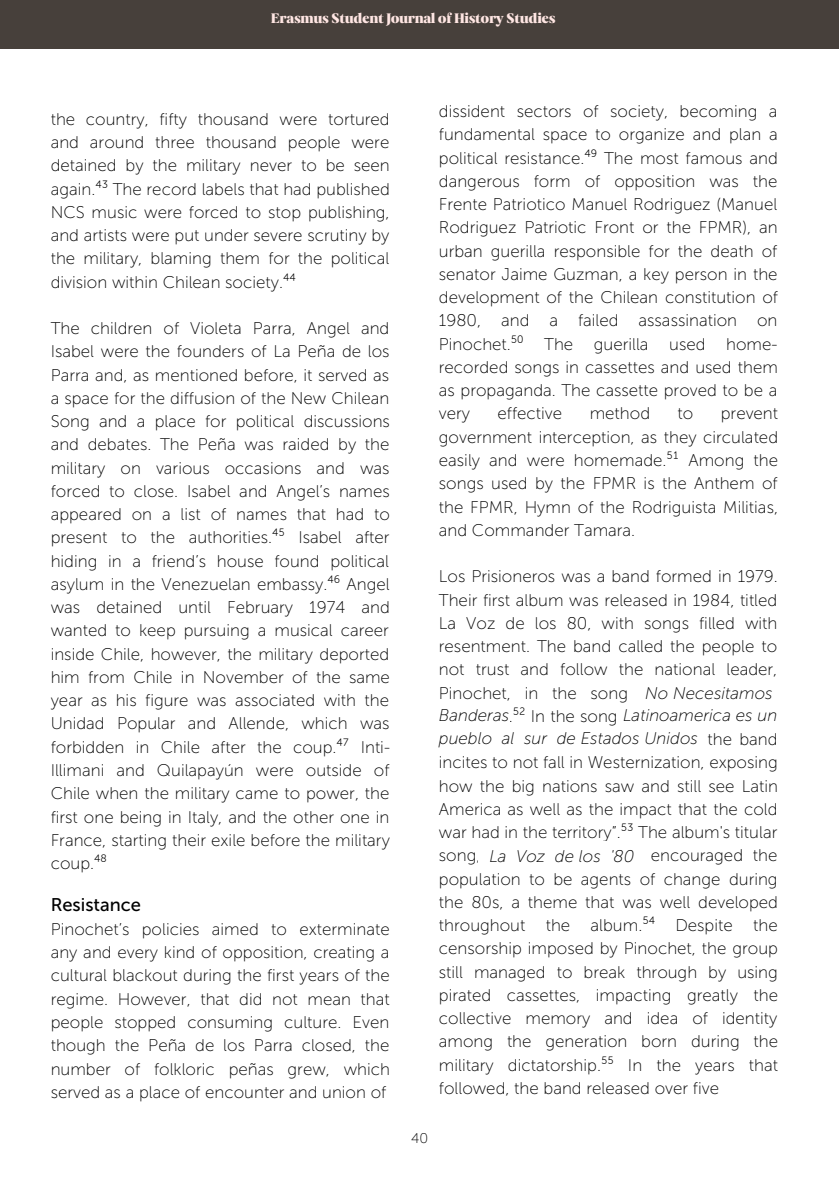
<style>
.page{position:relative;width:839px;height:1191px;background:#fff}
.page>*{position:absolute;margin:0;border:0;box-sizing:border-box;transform-origin:0 0}
.t1{font:18.4px "Museo Sans 500";color:#000}
.t2{font:17px/23.2px "Museo Sans 100";color:#000;text-align:justify}
.t3{font:italic 17px "Museo Sans 100";color:#000}
.t4{font:14px "Carelia Upright";letter-spacing:-.03em;color:#ffe6e3}
.t5{font:14px "Museo Sans 100";color:#000}
.s1{font-style:normal}
</style>
<div class="page">
<div style="left:0;top:0;width:838px;height:48px;background:#47403b"></div>
<p class="t4" style="left:271px;top:10px;width:286px">Erasmus Student Journal of History Studies</p>
<p class="t2" style="left:51px;top:107px;width:341px">the country, fifty thousand were tortured and around three thousand people were detained by the military never to be seen again.⁴³ The record labels that had published NCS music were forced to stop publishing, and artists were put under severe scrutiny by the military, blaming them for the political division within Chilean society.⁴⁴</p>
<p class="t2" style="left:51px;top:317px;width:341px">The children of Violeta Parra, Angel and Isabel were the founders of La Peña de los Parra and, as mentioned before, it served as a space for the diffusion of the New Chilean Song and a place for political discussions and debates. The Peña was raided by the military on various occasions and was forced to close. Isabel and Angel’s names appeared on a list of names that had to present to the authorities.⁴⁵ Isabel after hiding in a friend’s house found political asylum in the Venezuelan embassy.⁴⁶ Angel was detained until February 1974 and wanted to keep pursuing a musical career inside Chile, however, the military deported him from Chile in November of the same year as his figure was associated with the Unidad Popular and Allende, which was forbidden in Chile after the coup.⁴⁷ Inti-Illimani and Quilapayún were outside of Chile when the military came to power, the first one being in Italy, and the other one in France, starting their exile before the military coup.⁴⁸</p>
<p class="t1" style="left:51px;top:893px;width:92px">Resistance</p>
<p class="t2" style="left:51px;top:918px;width:341px">Pinochet’s policies aimed to exterminate any and every kind of opposition, creating a cultural blackout during the first years of the regime. However, that did not mean that people stopped consuming culture. Even though the Peña de los Parra closed, the number of folkloric peñas grew, which served as a place of encounter and union of</p>
<p class="t2" style="left:439px;top:100px;width:341px">dissident sectors of society, becoming a fundamental space to organize and plan a political resistance.⁴⁹ The most famous and dangerous form of opposition was the Frente Patriotico Manuel Rodriguez (Manuel Rodriguez Patriotic Front or the FPMR), an urban guerilla responsible for the death of senator Jaime Guzman, a key person in the development of the Chilean constitution of 1980, and a failed assassination on Pinochet.⁵⁰ The guerilla used home&shy;recorded songs in cassettes and used them as propaganda. The cassette proved to be a very</p>
<p class="t2" style="left:497px;top:402px;width:66px">effective</p>
<p class="t2" style="left:589px;top:402px;width:62px">method</p>
<p class="t2" style="left:677px;top:402px;width:17px">to</p>
<p class="t2" style="left:439px;top:402px;width:341px;text-indent:282px">prevent government interception, as they circulated easily and were homemade.⁵¹ Among the songs used by the FPMR is the Anthem of the FPMR, Hymn of the Rodriguista Militias, and Commander Tamara.</p>
<p class="t2" style="left:439px;top:565px;width:340px">Los Prisioneros was a band formed in 1979.</p>
<p class="t2" style="left:439px;top:588px;width:340px">Their first album was released in 1984, titled</p>
<p class="t2" style="left:439px;top:611px;width:340px">La Voz de los 80, with songs filled with</p>
<p class="t2" style="left:439px;top:635px;width:340px">resentment. The band called the people to</p>
<p class="t2" style="left:439px;top:658px;width:340px">not trust and follow the national leader,</p>
<p class="t2" style="left:439px;top:681px;width:340px">Pinochet, in the song No Necesitamos</p>
<p class="t3" style="left:439px;top:705px;width:340px">Banderas<span class="s1">.⁵² In the song</span> Latinoamerica es un</p>
<p class="t2" style="left:499px;top:728px;width:137px">al sur de Estados</p>
<p class="t3" style="left:645px;top:683px;width:129px">No Necesitamos</p>
<p class="t3" style="left:439px;top:728px;width:261px">pueblo al sur de Estados Unidos</p>
<p class="t2" style="left:439px;top:728px;width:340px;text-indent:250px">s, the band incites to not fall in Westernization, exposing how the big nations saw and still see Latin America as well as the impact that the cold war had in the territory”.⁵³ The album's titular song,</p>
<p class="t2" style="left:439px;top:844px;width:341px;text-indent:146px">los ‘80 encouraged the population to be agents of change during the 80s, a theme that was well developed throughout the album.⁵⁴ Despite the censorship imposed by Pinochet, the group still managed to break through by using pirated cassettes, impacting greatly the collective memory and idea of identity among the generation born during the military dictatorship.⁵⁵ In the years that followed, the band released over five</p>
<p class="t3" style="left:489px;top:846px;width:146px">La Voz de los '80</p>
<p class="t5" style="left:411px;top:1129px;width:18px">40</p>
</div>
